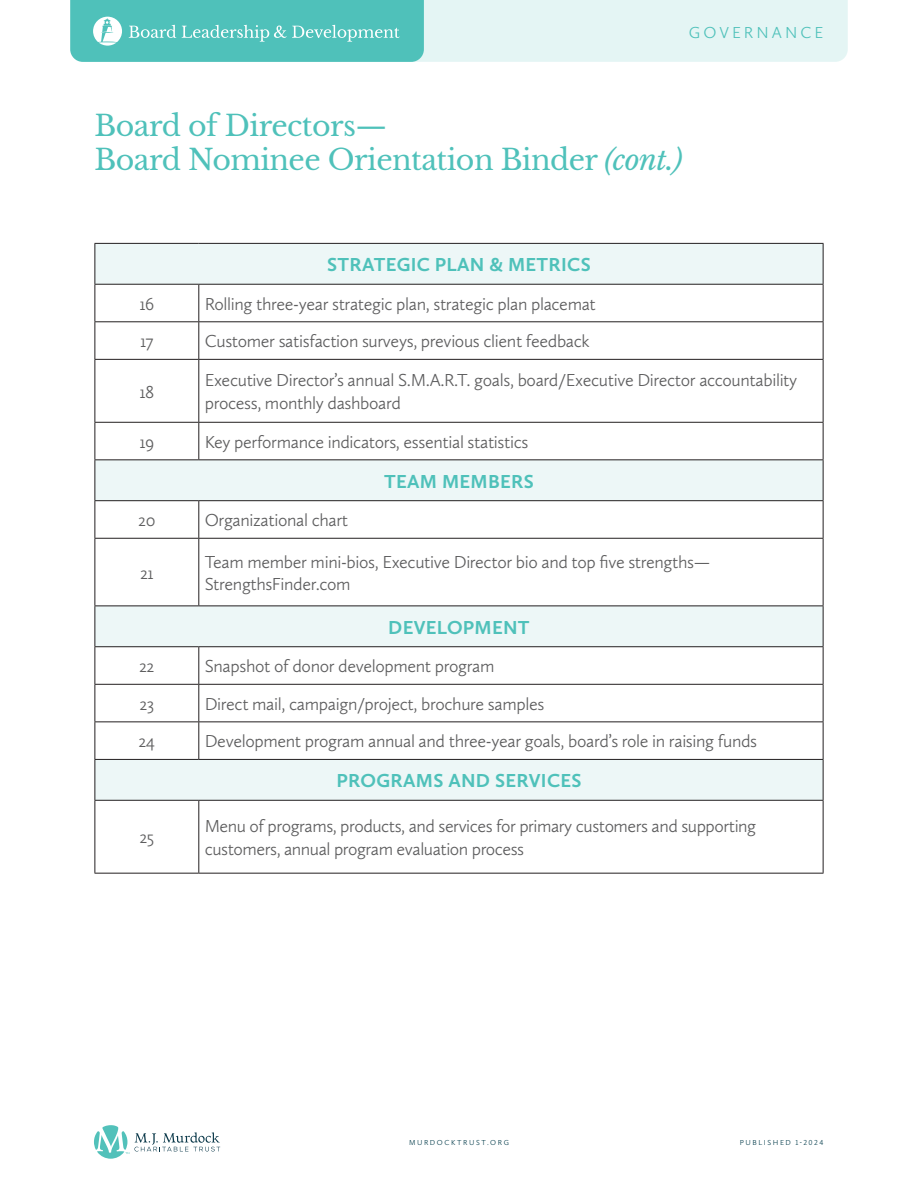
<style>
.page{position:relative;width:918px;height:1188px;background:#fff}
.page>*{position:absolute;margin:0;border:0;box-sizing:border-box;transform-origin:0 0}
.t1{font:28.5px/34.2px "Libre Baskerville";letter-spacing:-.02em;color:#4fc1ba}
.t2{font:700 19.5px "Calluna Sans";letter-spacing:.015em;color:#4fc1ba}
.t3{font:300 18px/22.5px "Calluna Sans";letter-spacing:-.02em;color:#5e5e5f}
.t4{font:300 16.5px "Calluna Sans";letter-spacing:.19em;color:#4fc1ba}
.t5{font:300 7.5px "Calluna Sans";letter-spacing:.21em;color:#003a49}
.s1{font-style:italic}
</style>
<div class="page">
<div style="left:424px;top:0;width:424px;height:62px;background:#e4f5f4"></div>
<svg style="left:94px;top:1125px;width:126px;height:34px"></svg>
<svg style="left:70px;top:0;width:354px;height:62px;background:#5bc5be"></svg>
<svg style="left:95px;top:244px;width:728px;height:556px"></svg>
<hr style="left:94px;top:243px;width:105px;height:1px;background:#231f20">
<hr style="left:94px;top:244px;width:1px;height:40px;background:#231f20">
<hr style="left:199px;top:243px;width:625px;height:1px;background:#231f20">
<hr style="left:823px;top:244px;width:1px;height:40px;background:#231f20">
<hr style="left:94px;top:284px;width:105px;height:1px;background:#231f20">
<hr style="left:94px;top:285px;width:1px;height:36px;background:#231f20">
<hr style="left:199px;top:284px;width:625px;height:1px;background:#231f20">
<hr style="left:198px;top:285px;width:1px;height:36px;background:#231f20">
<hr style="left:823px;top:285px;width:1px;height:36px;background:#231f20">
<hr style="left:94px;top:321px;width:105px;height:1px;background:#231f20">
<hr style="left:94px;top:322px;width:1px;height:37px;background:#231f20">
<hr style="left:199px;top:321px;width:625px;height:1px;background:#231f20">
<hr style="left:198px;top:322px;width:1px;height:37px;background:#231f20">
<hr style="left:823px;top:322px;width:1px;height:37px;background:#231f20">
<hr style="left:94px;top:359px;width:105px;height:1px;background:#231f20">
<hr style="left:94px;top:360px;width:1px;height:62px;background:#231f20">
<hr style="left:199px;top:359px;width:625px;height:1px;background:#231f20">
<hr style="left:198px;top:360px;width:1px;height:62px;background:#231f20">
<hr style="left:823px;top:360px;width:1px;height:62px;background:#231f20">
<hr style="left:94px;top:422px;width:105px;height:1px;background:#231f20">
<hr style="left:94px;top:423px;width:1px;height:36px;background:#231f20">
<hr style="left:199px;top:422px;width:625px;height:1px;background:#231f20">
<hr style="left:198px;top:423px;width:1px;height:36px;background:#231f20">
<hr style="left:823px;top:423px;width:1px;height:36px;background:#231f20">
<hr style="left:94px;top:459px;width:105px;height:1px;background:#231f20">
<hr style="left:94px;top:460px;width:1px;height:40px;background:#231f20">
<hr style="left:199px;top:459px;width:625px;height:1px;background:#231f20">
<hr style="left:823px;top:460px;width:1px;height:40px;background:#231f20">
<hr style="left:94px;top:500px;width:105px;height:1px;background:#231f20">
<hr style="left:94px;top:501px;width:1px;height:37px;background:#231f20">
<hr style="left:199px;top:500px;width:625px;height:1px;background:#231f20">
<hr style="left:198px;top:501px;width:1px;height:37px;background:#231f20">
<hr style="left:823px;top:501px;width:1px;height:37px;background:#231f20">
<hr style="left:94px;top:538px;width:105px;height:1px;background:#231f20">
<hr style="left:94px;top:539px;width:1px;height:67px;background:#231f20">
<hr style="left:199px;top:538px;width:625px;height:1px;background:#231f20">
<hr style="left:198px;top:539px;width:1px;height:67px;background:#231f20">
<hr style="left:823px;top:539px;width:1px;height:67px;background:#231f20">
<hr style="left:94px;top:606px;width:105px;height:1px;background:#231f20">
<hr style="left:94px;top:606px;width:1px;height:40px;background:#231f20">
<hr style="left:199px;top:606px;width:625px;height:1px;background:#231f20">
<hr style="left:823px;top:606px;width:1px;height:40px;background:#231f20">
<hr style="left:94px;top:646px;width:105px;height:1px;background:#231f20">
<hr style="left:94px;top:647px;width:1px;height:37px;background:#231f20">
<hr style="left:199px;top:646px;width:625px;height:1px;background:#231f20">
<hr style="left:198px;top:647px;width:1px;height:37px;background:#231f20">
<hr style="left:823px;top:647px;width:1px;height:37px;background:#231f20">
<hr style="left:94px;top:684px;width:105px;height:1px;background:#231f20">
<hr style="left:94px;top:685px;width:1px;height:36px;background:#231f20">
<hr style="left:199px;top:684px;width:625px;height:1px;background:#231f20">
<hr style="left:198px;top:685px;width:1px;height:36px;background:#231f20">
<hr style="left:823px;top:685px;width:1px;height:36px;background:#231f20">
<hr style="left:94px;top:721px;width:105px;height:1px;background:#231f20">
<hr style="left:94px;top:722px;width:1px;height:37px;background:#231f20">
<hr style="left:199px;top:721px;width:625px;height:1px;background:#231f20">
<hr style="left:198px;top:722px;width:1px;height:37px;background:#231f20">
<hr style="left:823px;top:722px;width:1px;height:37px;background:#231f20">
<hr style="left:94px;top:759px;width:105px;height:1px;background:#231f20">
<hr style="left:94px;top:760px;width:1px;height:40px;background:#231f20">
<hr style="left:199px;top:759px;width:625px;height:1px;background:#231f20">
<hr style="left:823px;top:760px;width:1px;height:40px;background:#231f20">
<hr style="left:94px;top:800px;width:105px;height:1px;background:#231f20">
<hr style="left:94px;top:801px;width:1px;height:72px;background:#231f20">
<hr style="left:199px;top:800px;width:625px;height:1px;background:#231f20">
<hr style="left:198px;top:801px;width:1px;height:72px;background:#231f20">
<hr style="left:823px;top:801px;width:1px;height:72px;background:#231f20">
<hr style="left:94px;top:873px;width:105px;height:1px;background:#231f20">
<hr style="left:199px;top:873px;width:625px;height:1px;background:#231f20">
<p class="t4" style="left:689px;top:23px;width:136px">GOVERNANCE</p>
<h1 class="t1" style="left:94px;top:108px;width:590px">Board of Directors—<br>Board Nominee Orientation Binder <span class="s1">(cont.)</span></h1>
<p class="t2" style="left:327px;top:253px;width:265px">STRATEGIC PLAN &amp; METRICS</p>
<p class="t3" style="left:139px;top:292px;width:16px">16</p>
<p class="t3" style="left:205px;top:292px;width:393px">Rolling three-year strategic plan, strategic plan placemat</p>
<p class="t3" style="left:140px;top:330px;width:15px">17</p>
<p class="t3" style="left:205px;top:330px;width:387px">Customer satisfaction surveys, previous client feedback</p>
<p class="t3" style="left:139px;top:380px;width:16px">18</p>
<p class="t3" style="left:205px;top:369px;width:594px">Executive Director’s annual S.M.A.R.T. goals, board/Executive Director accountability process, monthly dashboard</p>
<p class="t3" style="left:140px;top:430px;width:16px">19</p>
<p class="t3" style="left:205px;top:430px;width:325px">Key performance indicators, essential statistics</p>
<p class="t2" style="left:384px;top:469px;width:151px">TEAM MEMBERS</p>
<p class="t3" style="left:138px;top:509px;width:19px">20</p>
<p class="t3" style="left:205px;top:509px;width:145px">Organizational chart</p>
<p class="t3" style="left:140px;top:561px;width:15px">21</p>
<p class="t3" style="left:205px;top:550px;width:507px">Team member mini-bios, Executive Director bio and top five strengths—<br>StrengthsFinder.com</p>
<p class="t2" style="left:388px;top:615px;width:143px">DEVELOPMENT</p>
<p class="t3" style="left:139px;top:655px;width:17px">22</p>
<p class="t3" style="left:205px;top:655px;width:291px">Snapshot of donor development program</p>
<p class="t3" style="left:140px;top:692px;width:16px">23</p>
<p class="t3" style="left:205px;top:692px;width:341px">Direct mail, campaign/project, brochure samples</p>
<p class="t3" style="left:138px;top:730px;width:18px">24</p>
<p class="t3" style="left:205px;top:730px;width:554px">Development program annual and three-year goals, board’s role in raising funds</p>
<p class="t2" style="left:336px;top:769px;width:247px">PROGRAMS AND SERVICES</p>
<p class="t3" style="left:140px;top:826px;width:16px">25</p>
<p class="t3" style="left:205px;top:815px;width:553px">Menu of programs, products, and services for primary customers and supporting customers, annual program evaluation process</p>
<p class="t5" style="left:409px;top:1138px;width:101px">MURDOCKTRUST.ORG</p>
<p class="t5" style="left:740px;top:1138px;width:85px">PUBLISHED 1-2024</p>
</div>
